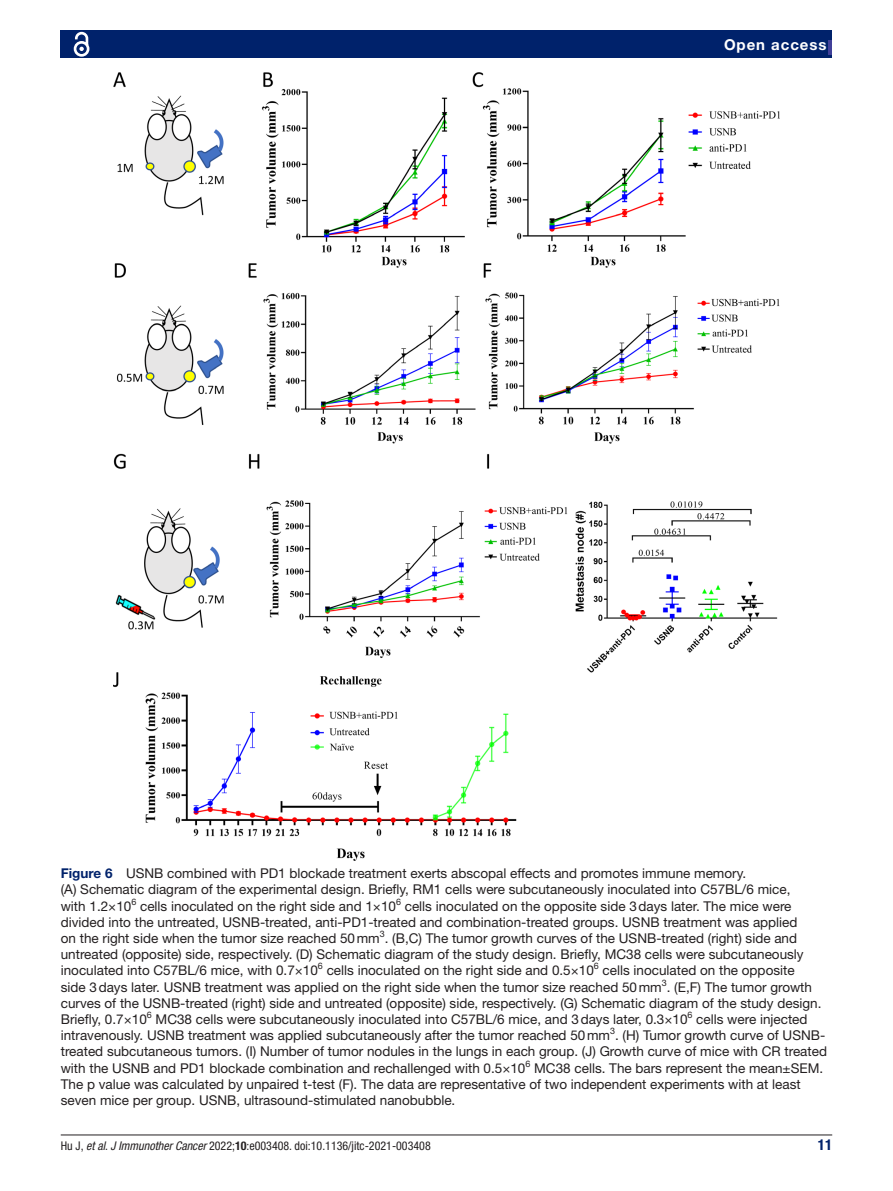
<style>
.page{position:relative;width:893px;height:1191px;background:#fff}
.page>*{position:absolute;margin:0;border:0;box-sizing:border-box;transform-origin:0 0}
.t1{font:700 15px "Helvetica Neue LT Std";letter-spacing:.065em;color:#fff}
.t2{font:700 condensed 15px "Helvetica Neue LT Std";color:#00226b}
.t3{font:13.5px/16.2px "Helvetica Neue LT Std";color:#231f20}
.t4{font:condensed 12px "Helvetica Neue LT Std";color:#231f20}
.t5{font:9px "Helvetica Neue LT Std";color:#231f20}
.s1{font-weight:700;color:#00226b}
.s2{font-style:italic}
.s3{font-weight:700}
</style>
<div class="page">
<hr style="left:61px;top:1134px;width:771px;height:1px;background:#231f20">
<div style="left:61px;top:31px;width:771px;height:27px;background:#00226b"></div>
<hr style="left:828px;top:40px;width:4px;height:15px;background:#414099">
<svg style="left:73px;top:31px;width:17px;height:26px"></svg>
<img style="left:114px;top:73px;width:665px;height:787px">
<p class="t1" style="left:724px;top:35px;width:104px">Open access</p>
<p class="t3" style="left:61px;top:865px;width:731px"><span class="s1">Figure 6</span> USNB combined with PD1 blockade treatment exerts abscopal effects and promotes immune memory.<br>(A) Schematic diagram of the experimental design. Briefly, RM1 cells were subcutaneously inoculated into C57BL/6 mice, with 1.2×10</p>
<p class="t5" style="left:131px;top:896px;width:6px">6</p>
<p class="t3" style="left:140px;top:897px;width:257px">cells inoculated on the right side and 1×10</p>
<p class="t5" style="left:396px;top:896px;width:6px">6</p>
<p class="t3" style="left:61px;top:897px;width:744px;text-indent:344px">cells inoculated on the opposite side 3days later. The mice were divided into the untreated, USNB-treated, anti-PD1-treated and combination-treated groups. USNB treatment was applied on the right side when the tumor size reached 50mm<sup>3</sup>. (B,C) The tumor growth curves of the USNB-treated (right) side and untreated (opposite) side, respectively. (D) Schematic diagram of the study design. Briefly, MC38 cells were subcutaneously inoculated into C57BL/6 mice, with 0.7×10</p>
<p class="t5" style="left:318px;top:960px;width:6px">6</p>
<p class="t3" style="left:327px;top:962px;width:269px">cells inoculated on the right side and 0.5×10</p>
<p class="t5" style="left:594px;top:960px;width:6px">6</p>
<p class="t3" style="left:61px;top:962px;width:753px;text-indent:542px">cells inoculated on the opposite side 3days later. USNB treatment was applied on the right side when the tumor size reached 50mm . (E,F) The tumor growth</p>
<p class="t5" style="left:662px;top:977px;width:6px">3</p>
<p class="t3" style="left:61px;top:994px;width:762px">curves of the USNB-treated (right) side and untreated (opposite) side, respectively. (G) Schematic diagram of the study design.<br>Briefly, 0.7×10</p>
<p class="t5" style="left:147px;top:1009px;width:6px">6</p>
<p class="t3" style="left:156px;top:1011px;width:533px">MC38 cells were subcutaneously inoculated into C57BL/6 mice, and 3days later, 0.3×10</p>
<p class="t5" style="left:688px;top:1009px;width:6px">6</p>
<p class="t3" style="left:61px;top:1011px;width:768px;text-indent:636px">cells were injected intravenously. USNB treatment was applied subcutaneously after the tumor reached 50mm<sup>3</sup>. (H) Tumor growth curve of USNB&shy;treated subcutaneous tumors. (I) Number of tumor nodules in the lungs in each group. (J) Growth curve of mice with CR treated with the USNB and PD1 blockade combination and rechallenged with 0.5×10<sup>6</sup> MC38 cells. The bars represent the mean±SEM.<br>The p value was calculated by unpaired t-test (F). The data are representative of two independent experiments with at least seven mice per group. USNB, ultrasound-stimulated nanobubble.</p>
<p class="t4" style="left:61px;top:1138px;width:372px">Hu J, <span class="s2">et al</span>. <span class="s2">J Immunother Cancer</span> 2022;<span class="s3">10</span>:e003408. doi:10.1136/jitc-2021-003408</p>
<p class="t2" style="left:818px;top:1135px;width:16px">11</p>
</div>
